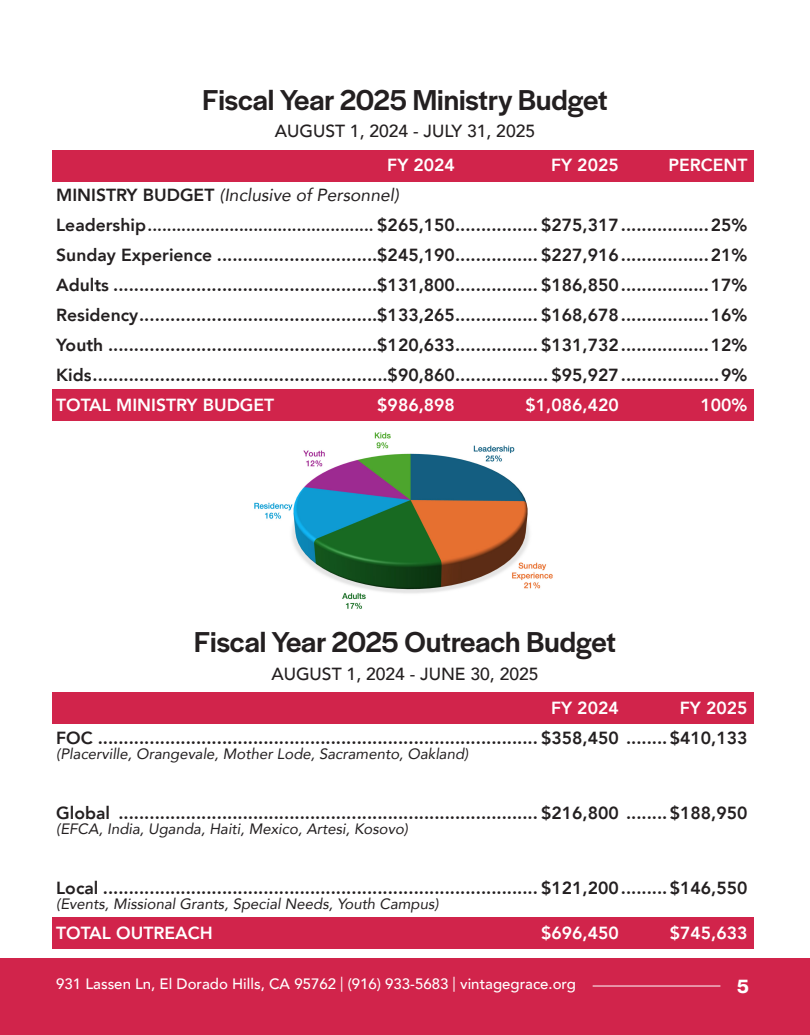
<style>
.page{position:relative;width:810px;height:1035px;background:#fff}
.page>*{position:absolute;margin:0;border:0;box-sizing:border-box;transform-origin:0 0}
.t1{font:500 30px "Halyard Display";letter-spacing:-.005em;color:#231f20}
.t2{font:600 20px "Halyard Display";color:#fff}
.t3{font:800 17.5px "Avenir";color:#231f20}
.t4{font:800 17.5px "Avenir";color:#fff}
.t5{font:500 17.5px "Avenir";color:#231f20}
.t6{font:italic 17.5px "Avenir";color:#231f20}
.t7{font:italic 15px "Avenir";color:#231f20}
.t8{font:500 15px "Avenir";color:#fff}
.s1{font-weight:800;font-style:normal}
.s2{font-size:16.25px}
.s3{font-weight:400}
</style>
<div class="page">
<div style="left:0;top:958px;width:810px;height:77px;background:#d1244b"></div>
<hr style="left:593px;top:986px;width:127px;height:1px;background:#fff">
<div style="left:53px;top:150px;width:701px;height:31px;background:#d1244b"></div>
<div style="left:53px;top:389px;width:701px;height:32px;background:#d1244b"></div>
<img style="left:254px;top:432px;width:299px;height:177px">
<div style="left:53px;top:692px;width:701px;height:32px;background:#d1244b"></div>
<div style="left:53px;top:917px;width:701px;height:32px;background:#d1244b"></div>
<p class="t1" style="left:202px;top:79px;width:407px">Fiscal Year 2025 Ministry Budget</p>
<p class="t5" style="left:275px;top:116px;width:262px">AUGUST 1, 2024 - JULY 31, 2025</p>
<p class="t4" style="left:387px;top:152px;width:69px">FY 2024</p>
<p class="t4" style="left:551px;top:152px;width:69px">FY 2025</p>
<p class="t4" style="left:668px;top:152px;width:81px">PERCENT</p>
<p class="t6" style="left:56px;top:185px;width:344px"><span class="s1">MINISTRY BUDGET</span> (Inclusive of Personnel)</p>
<p class="t3" style="left:56px;top:212px;width:693px">Leadership<span class="s2">...............................................</span> $265,150................ $275,317.................25%</p>
<p class="t3" style="left:56px;top:242px;width:693px">Sunday Experience ...............................$245,190................ $227,916.................21%</p>
<p class="t3" style="left:56px;top:272px;width:693px">Adults ...................................................$131,800................ $186,850.................17%</p>
<p class="t3" style="left:56px;top:302px;width:693px">Residency..............................................$133,265................ $168,678.................16%</p>
<p class="t3" style="left:56px;top:332px;width:693px">Youth ....................................................$120,633................ $131,732.................12%</p>
<p class="t3" style="left:56px;top:362px;width:693px">Kids.........................................................$90,860.................. $95,927...................9%</p>
<p class="t4" style="left:56px;top:392px;width:220px">TOTAL MINISTRY BUDGET</p>
<p class="t4" style="left:377px;top:392px;width:79px">$986,898</p>
<p class="t4" style="left:526px;top:392px;width:95px">$1,086,420</p>
<p class="t4" style="left:701px;top:392px;width:48px">100%</p>
<p class="t1" style="left:194px;top:621px;width:423px">Fiscal Year 2025 Outreach Budget</p>
<p class="t5" style="left:271px;top:659px;width:269px">AUGUST 1, 2024 - JUNE 30, 2025</p>
<p class="t4" style="left:551px;top:694px;width:69px">FY 2024</p>
<p class="t4" style="left:680px;top:694px;width:69px">FY 2025</p>
<p class="t3" style="left:56px;top:724px;width:693px">FOC ..................................................................................... $358,450 ........$410,133</p>
<p class="t7" style="left:56px;top:745px;width:414px">(Placerville, Orangevale, Mother Lode, Sacramento, Oakland)</p>
<p class="t3" style="left:56px;top:799px;width:693px">Global ................................................................................. $216,800 ........$188,950</p>
<p class="t7" style="left:56px;top:820px;width:353px">(EFCA, India, Uganda, Haiti, Mexico, Artesi, Kosovo)</p>
<p class="t3" style="left:56px;top:874px;width:693px">Local .................................................................................... $121,200.........$146,550</p>
<p class="t7" style="left:56px;top:895px;width:384px">(Events, Missional Grants, Special Needs, Youth Campus)</p>
<p class="t4" style="left:56px;top:919px;width:158px">TOTAL OUTREACH</p>
<p class="t4" style="left:541px;top:919px;width:79px">$696,450</p>
<p class="t4" style="left:670px;top:919px;width:79px">$745,633</p>
<p class="t8" style="left:56px;top:971px;width:521px">931 Lassen Ln, El Dorado Hills, CA 95762 <span class="s3">|</span> (916) 933-5683 <span class="s3">|</span> vintagegrace.org</p>
<p class="t2" style="left:737px;top:972px;width:13px">5</p>
</div>
